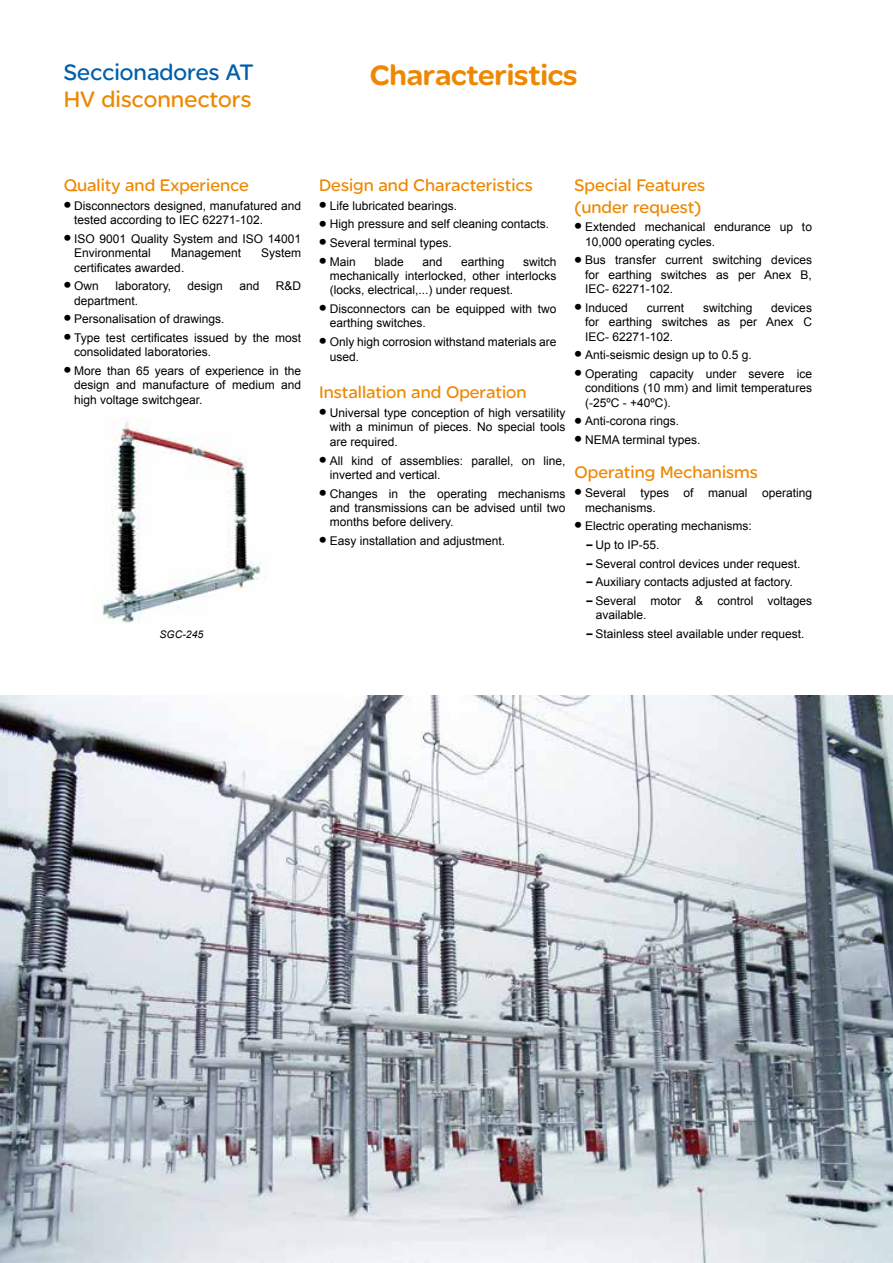
<style>
.page{position:relative;width:893px;height:1263px;background:#fff}
.page>*{position:absolute;margin:0;border:0;box-sizing:border-box;transform-origin:0 0}
.t1{font:900 30px "SE Optimist";letter-spacing:-.005em;color:#ee8802}
.t2{font:24px "SE Optimist";color:#005ea9}
.t3{font:24px "SE Optimist";color:#ee8802}
.t4{font:18px/21.6px "SE Optimist";color:#ee8802}
.t5{font:12px/14.4px "Arial";color:#000}
.t6{font:italic 10.5px "Arial";color:#000}
.s1{font-weight:700;font-size:21px}
.s2{font-family:"Helvetica Neue";font-size:21px}
</style>
<div class="page">
<img style="left:0;top:695px;width:893px;height:568px">
<img style="left:101px;top:421px;width:165px;height:202px">
<h2 class="t2" style="left:64px;top:59px;width:191px">Seccionadores AT</h2>
<h2 class="t3" style="left:64px;top:86px;width:189px">HV disconnectors</h2>
<h1 class="t1" style="left:370px;top:58px;width:209px">Characteristics</h1>
<h3 class="t4" style="left:64px;top:174px;width:187px">Quality and Experience</h3>
<p class="t5" style="left:74px;top:198px;width:228px;text-indent:-10px"><span class="s1">•</span> Disconnectors designed, manufatured and tested according to IEC 62271-102.</p>
<p class="t5" style="left:74px;top:231px;width:228px;text-indent:-10px"><span class="s1">•</span> ISO 9001 Quality System and ISO 14001<br>Environmental</p>
<p class="t5" style="left:171px;top:246px;width:72px">Management</p>
<p class="t5" style="left:261px;top:246px;width:42px">System</p>
<p class="t5" style="left:74px;top:260px;width:112px">certificates awarded.</p>
<p class="t5" style="left:64px;top:279px;width:37px"><span class="s1">•</span> Own</p>
<p class="t5" style="left:115px;top:279px;width:57px">laboratory,</p>
<p class="t5" style="left:188px;top:279px;width:37px">design</p>
<p class="t5" style="left:239px;top:279px;width:22px">and</p>
<p class="t5" style="left:276px;top:279px;width:27px">R&amp;D</p>
<p class="t5" style="left:74px;top:293px;width:66px">department.</p>
<p class="t5" style="left:64px;top:312px;width:162px"><span class="s1">•</span> Personalisation of drawings.</p>
<p class="t5" style="left:74px;top:330px;width:228px;text-indent:-10px"><span class="s1">•</span> Type test certificates issued by the most consolidated laboratories.</p>
<p class="t5" style="left:74px;top:363px;width:228px;text-align:justify;text-indent:-10px"><span class="s1">•</span> More than 65 years of experience in the design and manufacture of medium and high voltage switchgear.</p>
<p class="t6" style="left:160px;top:628px;width:45px">SGC-245</p>
<h3 class="t4" style="left:319px;top:174px;width:215px">Design and Characteristics</h3>
<p class="t5" style="left:319px;top:198px;width:139px"><span class="s1">•</span> Life lubricated bearings.</p>
<p class="t5" style="left:319px;top:217px;width:231px"><span class="s1">•</span> High pressure and self cleaning contacts.</p>
<p class="t5" style="left:319px;top:236px;width:134px"><span class="s1">•</span> Several terminal types.</p>
<p class="t5" style="left:319px;top:254px;width:38px"><span class="s1">•</span> Main</p>
<p class="t5" style="left:374px;top:254px;width:31px">blade</p>
<p class="t5" style="left:422px;top:254px;width:22px">and</p>
<p class="t5" style="left:461px;top:254px;width:45px">earthing</p>
<p class="t5" style="left:330px;top:254px;width:228px;text-align:justify;text-indent:194px">switch mechanically interlocked, other interlocks (locks, electrical,...) under request.</p>
<p class="t5" style="left:330px;top:302px;width:228px;text-indent:-10px"><span class="s1">•</span> Disconnectors can be equipped with two earthing switches.</p>
<p class="t5" style="left:330px;top:335px;width:228px;text-indent:-10px"><span class="s1">•</span> Only high corrosion withstand materials are used.</p>
<h3 class="t4" style="left:319px;top:382px;width:209px">Installation and Operation</h3>
<p class="t5" style="left:330px;top:406px;width:237px;text-align:justify;text-indent:-10px"><span class="s1">•</span> Universal type conception of high versatility with a minimun of pieces. No special tools are required.</p>
<p class="t5" style="left:330px;top:453px;width:237px;text-indent:-10px"><span class="s1">•</span> All kind of assemblies: parallel, on line, inverted and vertical.</p>
<p class="t5" style="left:330px;top:486px;width:237px;text-align:justify;text-indent:-10px"><span class="s1">•</span> Changes in the operating mechanisms and transmissions can be advised until two months before delivery.</p>
<p class="t5" style="left:319px;top:534px;width:187px"><span class="s1">•</span> Easy installation and adjustment.</p>
<h3 class="t4" style="left:575px;top:174px;width:132px">Special Features (under request)</h3>
<p class="t5" style="left:585px;top:220px;width:228px;text-indent:-10px"><span class="s1">•</span> Extended mechanical endurance up to<br>10,000 operating cycles.</p>
<p class="t5" style="left:585px;top:253px;width:228px;text-align:justify;text-indent:-10px"><span class="s1">•</span> Bus transfer current switching devices for earthing switches as per Anex B, IEC- 62271-102.</p>
<p class="t5" style="left:575px;top:300px;width:55px"><span class="s1">•</span> Induced</p>
<p class="t5" style="left:647px;top:300px;width:39px">current</p>
<p class="t5" style="left:703px;top:300px;width:51px">switching</p>
<p class="t5" style="left:585px;top:300px;width:228px;text-align:justify;text-indent:186px">devices for earthing switches as per Anex C IEC- 62271-102.</p>
<p class="t5" style="left:575px;top:348px;width:179px"><span class="s1">•</span> Anti-seismic design up to 0.5 g.</p>
<p class="t5" style="left:585px;top:366px;width:228px;text-align:justify;text-indent:-10px"><span class="s1">•</span> Operating capacity under severe ice conditions (10 mm) and limit temperatures (-25ºC - +40ºC).</p>
<p class="t5" style="left:575px;top:414px;width:106px"><span class="s1">•</span> Anti-corona rings.</p>
<p class="t5" style="left:575px;top:433px;width:127px"><span class="s1">•</span> NEMA terminal types.</p>
<h3 class="t4" style="left:575px;top:462px;width:185px">Operating Mechanisms</h3>
<p class="t5" style="left:585px;top:486px;width:229px;text-indent:-10px"><span class="s1">•</span> Several types of manual operating mechanisms.</p>
<p class="t5" style="left:575px;top:519px;width:179px"><span class="s1">•</span> Electric operating mechanisms:</p>
<p class="t5" style="left:585px;top:537px;width:76px"><span class="s2">-</span> Up to IP-55.</p>
<p class="t5" style="left:585px;top:556px;width:216px"><span class="s2">-</span> Several control devices under request.</p>
<p class="t5" style="left:585px;top:575px;width:209px"><span class="s2">-</span> Auxiliary contacts adjusted at factory.</p>
<p class="t5" style="left:596px;top:593px;width:218px;text-indent:-11px"><span class="s2">-</span> Several motor &amp; control voltages available.</p>
<p class="t5" style="left:585px;top:626px;width:221px"><span class="s2">-</span> Stainless steel available under request.</p>
</div>
